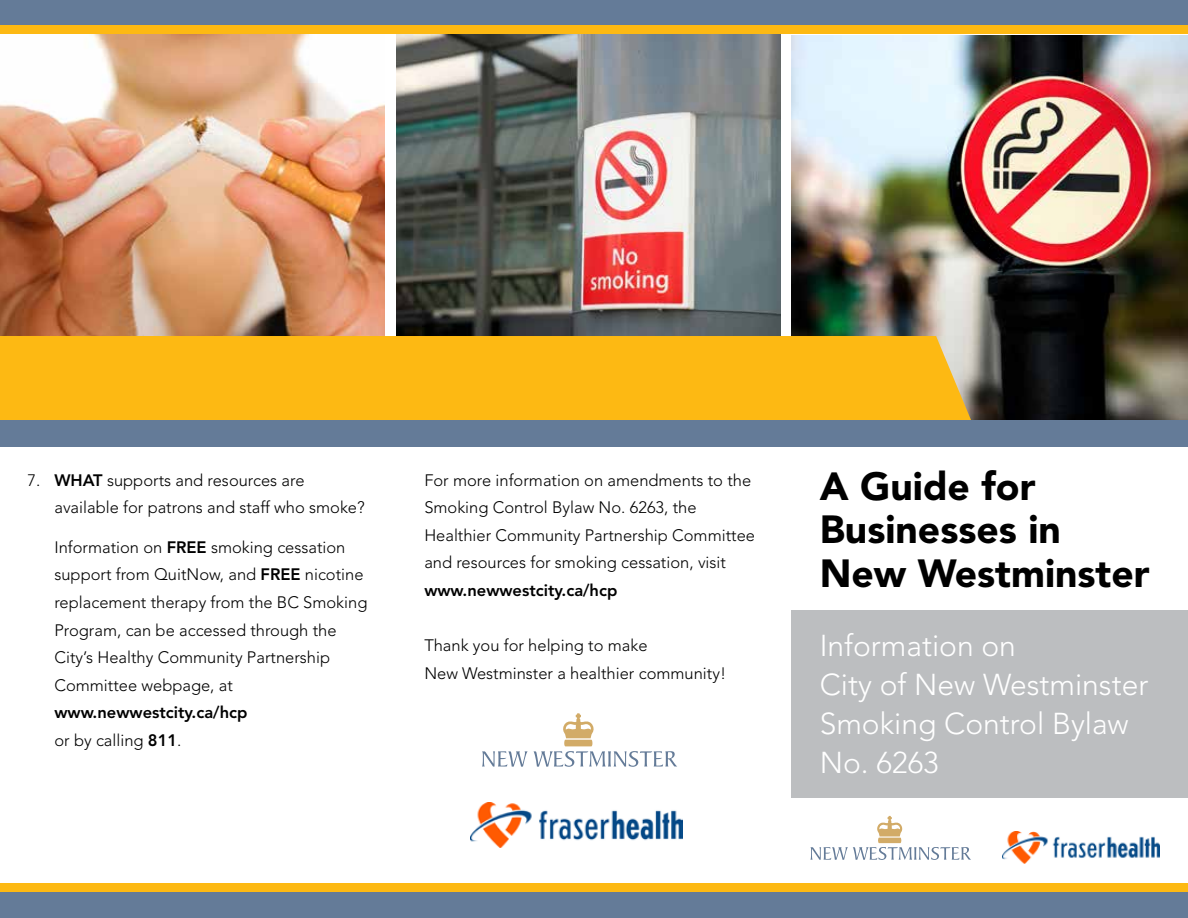
<style>
.page{position:relative;width:1188px;height:918px;background:#fff}
.page>*{position:absolute;margin:0;border:0;box-sizing:border-box;transform-origin:0 0}
.t1{font:900 39px/43.5px "Avenir";color:#000}
.t2{font:300 30px/39px "Avenir";color:#fff}
.t3{font:300 16.5px/27.6px "Avenir";color:#000}
.t4{font:800 16.5px/27.6px "Avenir";color:#000}
.s1{font-weight:800}
.s2{font-weight:300}
</style>
<div class="page">
<img style="left:792px;top:35px;width:396px;height:385px">
<img style="left:396px;top:33px;width:385px;height:303px">
<img style="left:0;top:33px;width:385px;height:303px">
<div style="left:792px;top:611px;width:396px;height:187px;background:#bcbec0"></div>
<div style="left:0;top:336px;width:971px;height:84px;background:#fdb913"></div>
<img style="left:1003px;top:831px;width:157px;height:33px">
<svg style="left:810px;top:816px;width:161px;height:44px"></svg>
<div style="left:0;top:0;width:1188px;height:25px;background:#647b98"></div>
<div style="left:0;top:25px;width:1188px;height:8px;background:#fdb913"></div>
<svg style="left:482px;top:713px;width:195px;height:54px"></svg>
<img style="left:471px;top:803px;width:212px;height:44px">
<div style="left:0;top:891px;width:1188px;height:27px;background:#647b98"></div>
<div style="left:0;top:883px;width:1188px;height:8px;background:#fdb913"></div>
<div style="left:0;top:420px;width:1188px;height:27px;background:#647b98"></div>
<p class="t3" style="left:54px;top:466px;width:312px;text-indent:-27px">7. <span class="s1">WHAT</span> supports and resources are available for patrons and staff who smoke?</p>
<p class="t3" style="left:54px;top:533px;width:315px">Information on <span class="s1">FREE</span> smoking cessation support from QuitNow, and <span class="s1">FREE</span> nicotine replacement therapy from the BC Smoking Program, can be accessed through the City’s Healthy Community Partnership Committee webpage, at</p>
<p class="t4" style="left:54px;top:699px;width:195px">www.newwestcity.ca/hcp <span class="s2">or by calling</span> 811<span class="s2">.</span></p>
<p class="t3" style="left:424px;top:466px;width:332px">For more information on amendments to the Smoking Control Bylaw No. 6263, the Healthier Community Partnership Committee and resources for smoking cessation, visit</p>
<p class="t4" style="left:424px;top:576px;width:195px">www.newwestcity.ca/hcp</p>
<p class="t3" style="left:424px;top:632px;width:303px">Thank you for helping to make<br>New Westminster a healthier community!</p>
<h1 class="t1" style="left:820px;top:464px;width:332px">A Guide for<br>Businesses in<br>New Westminster</h1>
<h2 class="t2" style="left:820px;top:626px;width:330px">Information on<br>City of New Westminster<br>Smoking Control Bylaw<br>No. 6263</h2>
</div>
